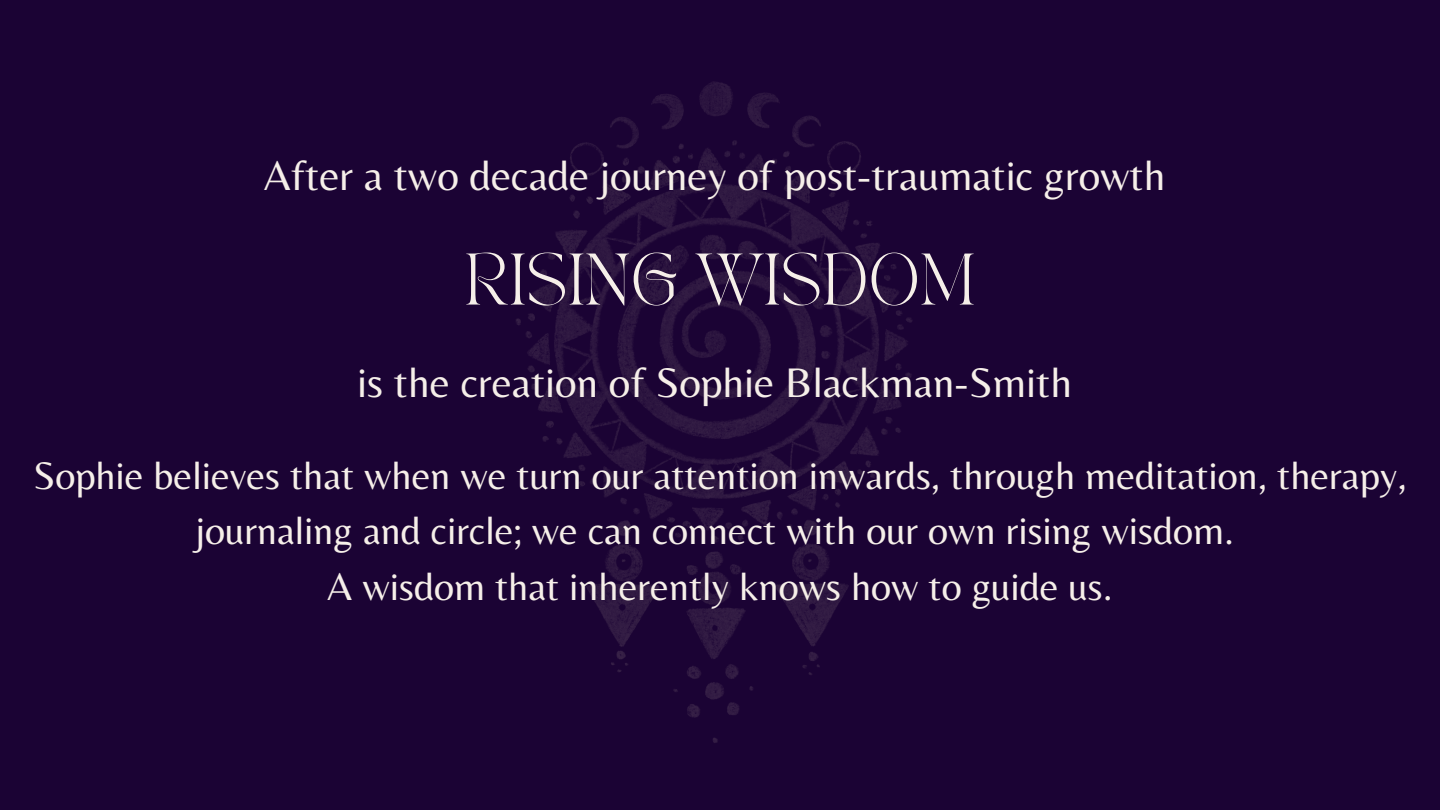
<style>
.page{position:relative;width:1440px;height:810px;background:#1b0334}
.page>*{position:absolute;margin:0;border:0;box-sizing:border-box;transform-origin:0 0}
.t1{font:51px "TAN PEARL Regular";color:#f6efe9}
.t2{font:43px "Belleza";color:#f6efe9}
.t3{font:40px/55.5px "Belleza";color:#f6efe9;text-align:center}
</style>
<div class="page">
<img style="left:516px;top:82px;width:396px;height:661px">
<p class="t2" style="left:264px;top:150px;width:903px">After a two decade journey of post-traumatic growth</p>
<p class="t1" style="left:465px;top:253px;width:512px">RISING WISDOM</p>
<p class="t2" style="left:357px;top:357px;width:716px">is the creation of Sophie Blackman-Smith</p>
<p class="t3" style="left:33px;top:447px;width:1375px">Sophie believes that when we turn our attention inwards, through meditation, therapy, journaling and circle; we can connect with our own rising wisdom.</p>
<p class="t3" style="left:327px;top:558px;width:787px">A wisdom that inherently knows how to guide us.</p>
</div>
